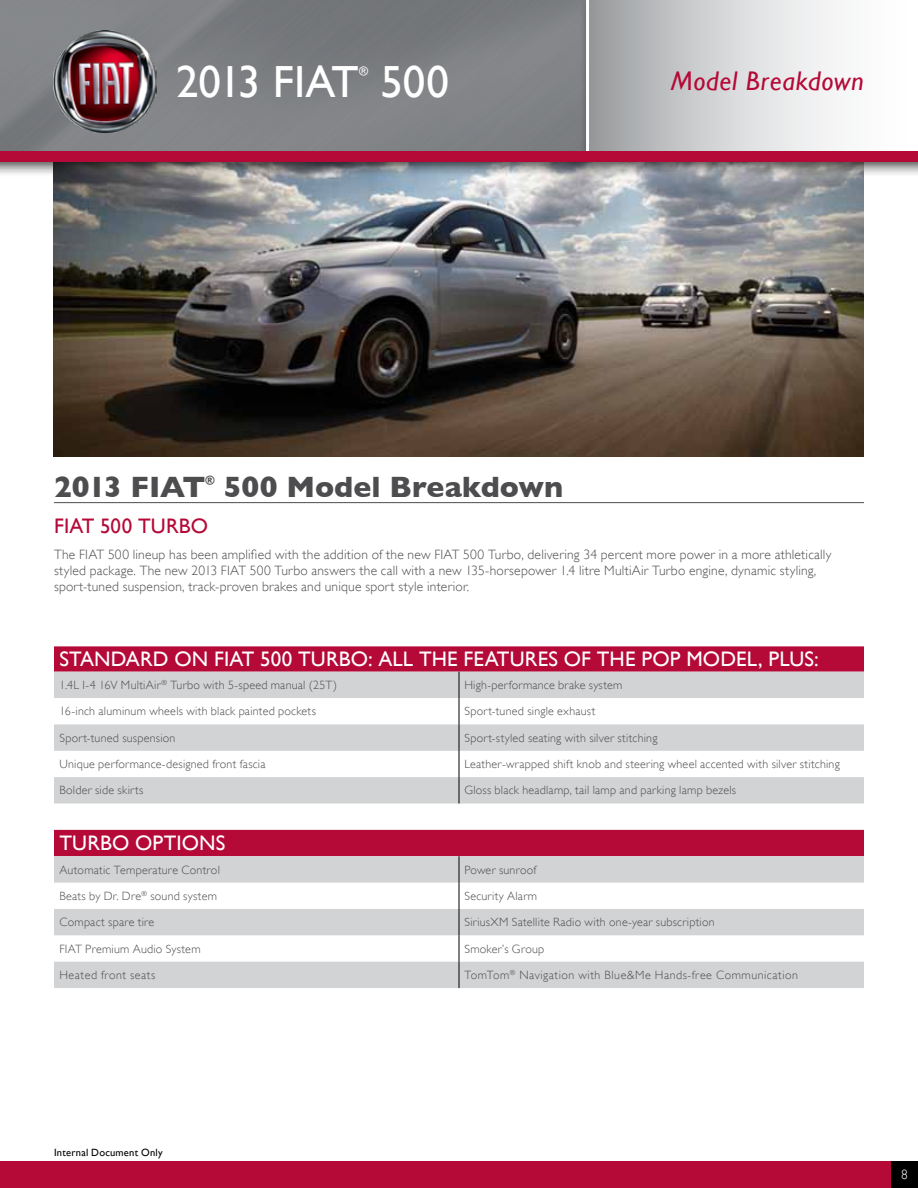
<style>
.page{position:relative;width:918px;height:1188px;background:#fff}
.page>*{position:absolute;margin:0;border:0;box-sizing:border-box;transform-origin:0 0}
.t1{font:45px "Gill Sans";letter-spacing:-.025em;color:#fff}
.t2{font:45px "Gill Sans";letter-spacing:-.005em;color:#fff}
.t3{font:700 30px "Gill Sans";color:#4d4d4f}
.t4{font:700 30px "Gill Sans";letter-spacing:-.03em;color:#4d4d4f}
.t5{font:italic 27px "Gill Sans";letter-spacing:.025em;color:#b50938}
.t6{font:21px "Gill Sans";letter-spacing:.005em;color:#fff}
.t7{font:21px "Gill Sans";letter-spacing:.005em;color:#b50938}
.t8{font:300 13.5px/16.2px "Gill Sans";letter-spacing:.015em;color:#4d4d4f}
.t9{font:300 13.5px "Gill Sans";color:#fff}
.t10{font:700 12.3px "Gill Sans";color:#4d4d4f}
.t11{font:12.3px "Gill Sans";color:#fff}
.t12{font:300 12px "Gill Sans";letter-spacing:.02em;color:#4d4d4f}
.t13{font:300 12px "Gill Sans";letter-spacing:.045em;color:#4d4d4f}
.t14{font:10.5px "Gill Sans";letter-spacing:.02em;color:#000}
</style>
<div class="page">
<hr style="left:54px;top:502px;width:810px;height:1px;background:#4d4d4f">
<img style="left:54px;top:178px;width:810px;height:278px">
<svg style="left:54px;top:646px;width:810px;height:26px;background:#b6103e"></svg>
<svg style="left:54px;top:672px;width:810px;height:316px;fill:#d1d3d4"></svg>
<svg style="left:459px;top:672px;width:1px;height:132px"></svg>
<svg style="left:459px;top:856px;width:1px;height:132px"></svg>
<div style="left:0;top:0;width:603px;height:178px;background:#000;opacity:.75"></div>
<img style="left:0;top:0;width:579px;height:151px">
<div style="left:0;top:1161px;width:918px;height:27px;background:#b50938"></div>
<div style="left:891px;top:1161px;width:27px;height:27px;background:#000"></div>
<div style="left:579px;top:0;width:339px;height:178px;background:#000;opacity:.75"></div>
<svg style="left:589px;top:0;width:329px;height:151px"></svg>
<hr style="left:586px;top:0;width:3px;height:156px;background:#fff">
<div style="left:0;top:151px;width:918px;height:11px;background:#b50938"></div>
<img style="left:54px;top:30px;width:102px;height:102px">
<h1 class="t1" style="left:176px;top:55px;width:184px">2013 FIAT</h1>
<p class="t11" style="left:359px;top:63px;width:11px">®</p>
<h1 class="t2" style="left:381px;top:55px;width:70px">500</h1>
<h3 class="t5" style="left:671px;top:66px;width:195px">Model Breakdown</h3>
<h2 class="t4" style="left:54px;top:469px;width:153px">2013 FIAT</h2>
<p class="t10" style="left:205px;top:473px;width:11px">®</p>
<h2 class="t3" style="left:224px;top:469px;width:341px">500 Model Breakdown</h2>
<h3 class="t7" style="left:54px;top:513px;width:112px">FIAT 500 TURBO</h3>
<p class="t8" style="left:54px;top:546px;width:779px">The FIAT 500 lineup has been amplified with the addition of the new FIAT 500 Turbo, delivering 34 percent more power in a more athletically styled package. The new 2013 FIAT 500 Turbo answers the call with a new 135-horsepower 1.4 litre MultiAir Turbo engine, dynamic styling, sport-tuned suspension, track-proven brakes and unique sport style interior.</p>
<h3 class="t6" style="left:59px;top:647px;width:37px">STANDARD</h3>
<h3 class="t6" style="left:174px;top:647px;width:152px">ON FIAT 500 TURBO</h3>
<h3 class="t6" style="left:368px;top:647px;width:23px">: ALL</h3>
<h3 class="t6" style="left:419px;top:647px;width:104px">THE FEATURES</h3>
<h3 class="t6" style="left:564px;top:647px;width:138px">OF THE POP MODEL</h3>
<h3 class="t6" style="left:758px;top:647px;width:62px">, PLUS:</h3>
<p class="t12" style="left:59px;top:678px;width:279px">1.4L I-4 16V MultiAir<sup>®</sup> Turbo with 5-speed manual (25T)</p>
<p class="t12" style="left:464px;top:678px;width:160px">High-performance brake system</p>
<p class="t12" style="left:59px;top:705px;width:258px">16-inch aluminum wheels with black painted pockets</p>
<p class="t12" style="left:464px;top:705px;width:132px">Sport-tuned single exhaust</p>
<p class="t12" style="left:59px;top:731px;width:118px">Sport-tuned suspension</p>
<p class="t12" style="left:464px;top:731px;width:195px">Sport-styled seating with silver stitching</p>
<p class="t12" style="left:59px;top:757px;width:208px">Unique performance-designed front fascia</p>
<p class="t12" style="left:464px;top:757px;width:377px">Leather-wrapped shift knob and steering wheel accented with silver stitching</p>
<p class="t12" style="left:59px;top:784px;width:86px">Bolder side skirts</p>
<p class="t12" style="left:464px;top:784px;width:273px">Gloss black headlamp, tail lamp and parking lamp bezels</p>
<h3 class="t6" style="left:59px;top:830px;width:28px">TURBO</h3>
<h3 class="t6" style="left:135px;top:830px;width:62px">OPTIONS</h3>
<p class="t12" style="left:59px;top:863px;width:162px">Automatic Temperature Control</p>
<p class="t12" style="left:464px;top:863px;width:73px">Power sunroof</p>
<p class="t12" style="left:59px;top:889px;width:159px">Beats by Dr. Dre<sup>®</sup> sound system</p>
<p class="t12" style="left:464px;top:889px;width:74px">Security Alarm</p>
<p class="t12" style="left:59px;top:915px;width:97px">Compact spare tire</p>
<p class="t12" style="left:464px;top:915px;width:252px">SiriusXM Satellite Radio with one-year subscription</p>
<p class="t12" style="left:59px;top:942px;width:143px">FIAT Premium Audio System</p>
<p class="t12" style="left:464px;top:942px;width:81px">Smoker’s Group</p>
<p class="t13" style="left:59px;top:968px;width:98px">Heated front seats</p>
<p class="t13" style="left:464px;top:968px;width:335px">TomTom<sup>®</sup> Navigation with Blue&amp;Me Hands-free Communication</p>
<p class="t14" style="left:54px;top:1146px;width:110px">Internal Document Only</p>
<p class="t9" style="left:901px;top:1167px;width:8px">8</p>
</div>
